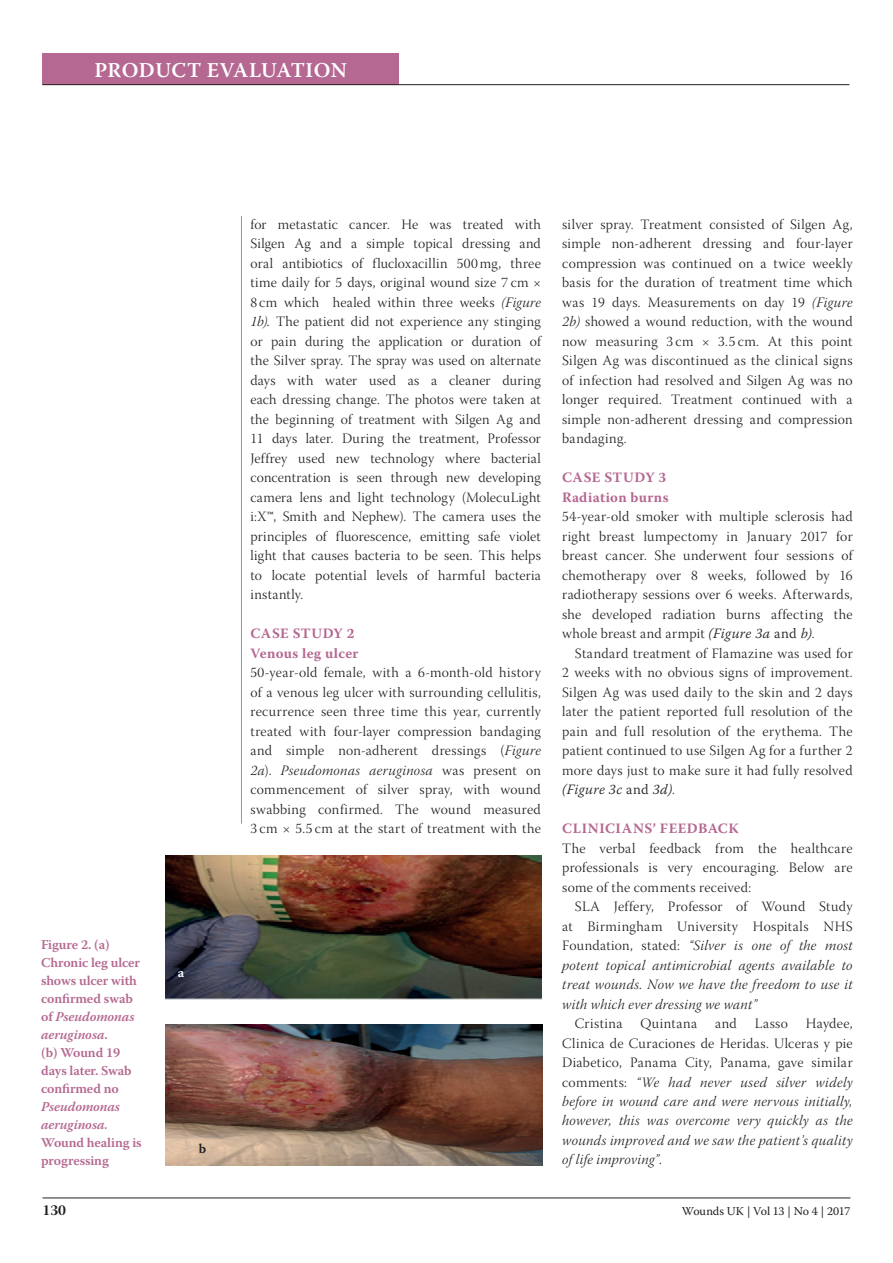
<style>
.page{position:relative;width:893px;height:1263px;background:#fff}
.page>*{position:absolute;margin:0;border:0;box-sizing:border-box;transform-origin:0 0}
.t1{font:600 21px "Warnock Pro";letter-spacing:.02em;color:#fff}
.t2{font:15px "Warnock Pro Bold Subh";color:#231f20}
.t3{font:14.25px/19.5px "Warnock Pro Light Subh";letter-spacing:.025em;color:#231f20;text-align:justify}
.t4{font:14.25px/19.5px "Warnock Pro Light It Subh";letter-spacing:.025em;color:#231f20;text-align:justify}
.t5{font:700 14.25px/19.5px "Warnock Pro";letter-spacing:.03em;color:#b56891}
.t6{font:italic 300 14.25px "Warnock Pro";letter-spacing:.025em;color:#231f20}
.t7{font:600 13.5px/18px "Warnock Pro";letter-spacing:-.01em;color:#b56891}
.t8{font:italic 600 13.5px/18px "Warnock Pro";letter-spacing:-.01em;color:#b56891}
.t9{font:600 13.5px "Warnock Pro";color:#fff}
.t10{font:600 13.5px "Warnock Pro";color:#231f20}
.t11{font:12px "Warnock Pro";letter-spacing:-.005em;color:#231f20}
.s1{font-style:italic}
.s2{font-family:"Warnock Pro Light It Subh"}
.s3{font-family:"Warnock Pro"}
.s4{font-family:"Warnock Pro Light Subh"}
.s5{font-family:"Warnock Pro";font-weight:300;font-style:italic}
.s6{font-family:"Warnock Pro";font-weight:300}
.s7{font-style:normal}
.s8{font-family:"Warnock Pro Light Subh";font-weight:400;font-style:normal}
</style>
<div class="page">
<hr style="left:43px;top:1197px;width:807px;height:1px;background:#231f20">
<div style="left:43px;top:53px;width:356px;height:32px;background:#b56891"></div>
<hr style="left:43px;top:84px;width:806px;height:1px;background:#231f20">
<hr style="left:241px;top:216px;width:1px;height:608px;background:#939598">
<img style="left:166px;top:855px;width:375px;height:144px">
<img style="left:165px;top:1024px;width:377px;height:142px">
<h1 class="t1" style="left:94px;top:57px;width:254px">PRODUCT EVALUATION</h1>
<p class="t7" style="left:41px;top:936px;width:100px">Figure 2. (a)<br>Chronic leg ulcer shows ulcer with confirmed swab of <span class="s1">Pseudomonas aeruginosa</span>.<br>(b) Wound 19 days later. Swab confirmed no</p>
<p class="t8" style="left:41px;top:1098px;width:80px">Pseudomonas aeruginosa.</p>
<p class="t7" style="left:41px;top:1134px;width:102px">Wound healing is progressing</p>
<p class="t9" style="left:178px;top:964px;width:8px">a</p>
<p class="t10" style="left:199px;top:1141px;width:9px">b</p>
<p class="t3" style="left:250px;top:216px;width:292px">for metastatic cancer. He was treated with Silgen Ag and a simple topical dressing and oral antibiotics of flucloxacillin 500 mg, three time daily for 5 days, original wound size 7 m × 8 cm which healed within three weeks <span class="s2">(Figure 1b).</span> The patient did not experience any stinging or pain during the application or duration of the Silver spray. The spray was used on alternate days with water used as a cleaner during each dressing change. The photos were taken at the beginning of treatment with Silgen Ag and 11 days later. During the treatment, Professor Jeffrey used new technology where bacterial concentration is seen through new developing camera lens and light technology (MolecuLight i:X<span class="s3">™</span>, Smith and Nephew). The camera uses the principles of fluorescence, emitting safe violet light that causes bacteria to be seen. This helps to locate potential levels of harmful bacteria instantly.</p>
<p class="t5" style="left:250px;top:623px;width:110px">CASE STUDY 2<br>Venous leg ulcer</p>
<p class="t3" style="left:250px;top:664px;width:292px">50-year-old female, with a 6-month-old history of a venous leg ulcer with surrounding cellulitis, recurrence seen three time this year, currently treated with four-layer compression bandaging and simple non-adherent dressings (<span class="s2">Figure</span></p>
<p class="t4" style="left:250px;top:762px;width:292px">2a<span class="s4">).</span> Pseudomonas aeruginosa <span class="s4">was present on</span></p>
<p class="t3" style="left:250px;top:781px;width:292px">commencement of silver spray, with wound swabbing confirmed. The wound measured 3 cm × 5.5 cm at the start of treatment with the</p>
<p class="t3" style="left:562px;top:216px;width:292px">silver spray. Treatment consisted of Silgen Ag, simple non-adherent dressing and four-layer compression was continued on a twice weekly basis for the duration of treatment time which was 19 days. Measurements on day 19 <span class="s2">(Figure 2b)</span> showed a wound reduction, with the wound now measuring 3 cm × 3.5 cm. At this point Silgen Ag was discontinued as the clinical signs of infection had resolved and Silgen Ag was no longer required. Treatment continued with a simple non-adherent dressing and compression bandaging.</p>
<p class="t5" style="left:562px;top:467px;width:108px">CASE STUDY 3<br>Radiation burns</p>
<p class="t3" style="left:562px;top:508px;width:292px">54-year-old smoker with multiple sclerosis had right breast lumpectomy in January 2017 for breast cancer. She underwent four sessions of chemotherapy over 8 weeks, followed by 16 radiotherapy sessions over 6 weeks. Afterwards, she developed radiation burns affecting the whole breast and armpit <span class="s5">(Figure 3a</span> <span class="s6">and</span> <span class="s5">b)</span>.</p>
<p class="t3" style="left:562px;top:645px;width:292px;text-indent:13px">Standard treatment of Flamazine was used for 2 weeks with no obvious signs of improvement.<br>Silgen Ag was used daily to the skin and 2 days later the patient reported full resolution of the pain and full resolution of the erythema. The patient continued to use Silgen Ag for a further 2 more days just to make sure it had fully resolved</p>
<p class="t6" style="left:562px;top:781px;width:114px">(Figure 3c <span class="s7">and</span> 3d)<span class="s8">.</span></p>
<p class="t5" style="left:562px;top:818px;width:178px">CLINICIANS’ FEEDBACK</p>
<p class="t3" style="left:562px;top:840px;width:292px">The verbal feedback from the healthcare professionals is very encouraging. Below are some of the comments received:</p>
<p class="t3" style="left:562px;top:898px;width:292px;text-align:right">SLA Jeffery, Professor of Wound Study at Birmingham University Hospitals NHS</p>
<p class="t4" style="left:562px;top:937px;width:292px"><span class="s4">Foundation, stated:</span> “Silver is one of the most potent topical antimicrobial agents available to treat wounds. Now we have the freedom to use it with which ever dressing we want”</p>
<p class="t3" style="left:575px;top:1015px;width:49px">Cristina</p>
<p class="t3" style="left:640px;top:1015px;width:58px">Quintana</p>
<p class="t3" style="left:715px;top:1015px;width:23px">and</p>
<p class="t3" style="left:755px;top:1015px;width:35px">Lasso</p>
<p class="t3" style="left:562px;top:1015px;width:292px;text-indent:244px">Haydee, Clinica de Curaciones de Heridas. Ulceras y pie Diabetico, Panama City, Panama, gave similar</p>
<p class="t4" style="left:562px;top:1074px;width:292px"><span class="s4">comments:</span> “We had never used silver widely before in wound care and were nervous initially, however, this was overcome very quickly as the wounds improved and we saw the patient’s quality of life improving”.</p>
<p class="t2" style="left:43px;top:1201px;width:25px">130</p>
<p class="t11" style="left:682px;top:1204px;width:170px">Wounds UK | Vol 13 | No 4 | 2017</p>
</div>
